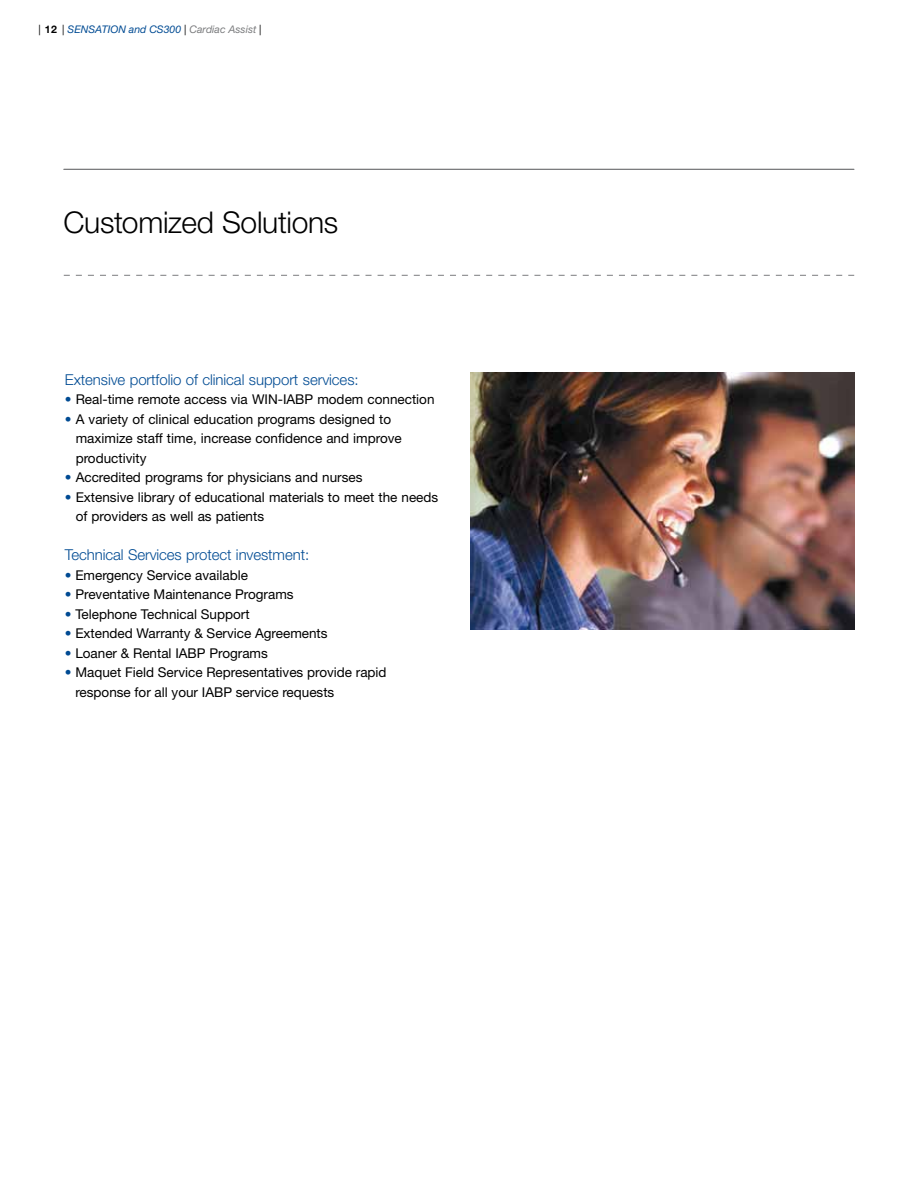
<style>
.page{position:relative;width:918px;height:1188px;background:#fff}
.page>*{position:absolute;margin:0;border:0;box-sizing:border-box;transform-origin:0 0}
.t1{font:300 30px "Helvetica Neue LT Std";letter-spacing:-.01em;color:#000}
.t2{font:300 15px "Helvetica Neue LT Std";letter-spacing:-.005em;color:#004b93}
.t3{font:13.5px/19.5px "Helvetica Neue LT Std";color:#000}
.t4{font:italic 10.5px "Helvetica Neue LT Std";color:#004b93}
.s1{font-style:normal;color:#000}
.s2{font-weight:700;font-style:normal;color:#000}
.s3{color:#000}
.s4{color:#7b7c7e}
.s5{color:#004b93}
</style>
<div class="page">
<img style="left:470px;top:372px;width:385px;height:257px">
<svg style="left:64px;top:275px;width:790px;height:1px"></svg>
<hr style="left:64px;top:169px;width:790px;height:1px;background:#7b7c7e">
<p class="t4" style="left:38px;top:23px;width:225px"><span class="s1">|</span> <span class="s2">12</span> <span class="s3">|</span> SENSATION and CS300 <span class="s3">|</span> <span class="s4">Cardiac Assist</span> <span class="s3">|</span></p>
<h1 class="t1" style="left:64px;top:204px;width:276px">Customized Solutions</h1>
<p class="t2" style="left:65px;top:370px;width:295px">Extensive portfolio of clinical support services:</p>
<p class="t3" style="left:65px;top:390px;width:371px"><span class="s5">•</span> Real-time remote access via WIN-IABP modem connection</p>
<p class="t3" style="left:76px;top:409px;width:328px;text-indent:-11px"><span class="s5">•</span> A variety of clinical education programs designed to maximize staff time, increase confidence and improve productivity</p>
<p class="t3" style="left:65px;top:468px;width:299px"><span class="s5">•</span> Accredited programs for physicians and nurses</p>
<p class="t3" style="left:76px;top:487px;width:364px;text-indent:-11px"><span class="s5">•</span> Extensive library of educational materials to meet the needs of providers as well as patients</p>
<p class="t2" style="left:65px;top:546px;width:246px">Technical Services protect investment:</p>
<p class="t3" style="left:65px;top:565px;width:185px"><span class="s5">•</span> Emergency Service available</p>
<p class="t3" style="left:65px;top:585px;width:230px"><span class="s5">•</span> Preventative Maintenance Programs</p>
<p class="t3" style="left:65px;top:604px;width:186px"><span class="s5">•</span> Telephone Technical Support</p>
<p class="t3" style="left:65px;top:624px;width:264px"><span class="s5">•</span> Extended Warranty &amp; Service Agreements</p>
<p class="t3" style="left:65px;top:643px;width:205px"><span class="s5">•</span> Loaner &amp; Rental IABP Programs</p>
<p class="t3" style="left:75px;top:663px;width:313px;text-indent:-11px"><span class="s5">•</span> Maquet Field Service Representatives provide rapid response for all your IABP service requests</p>
</div>
